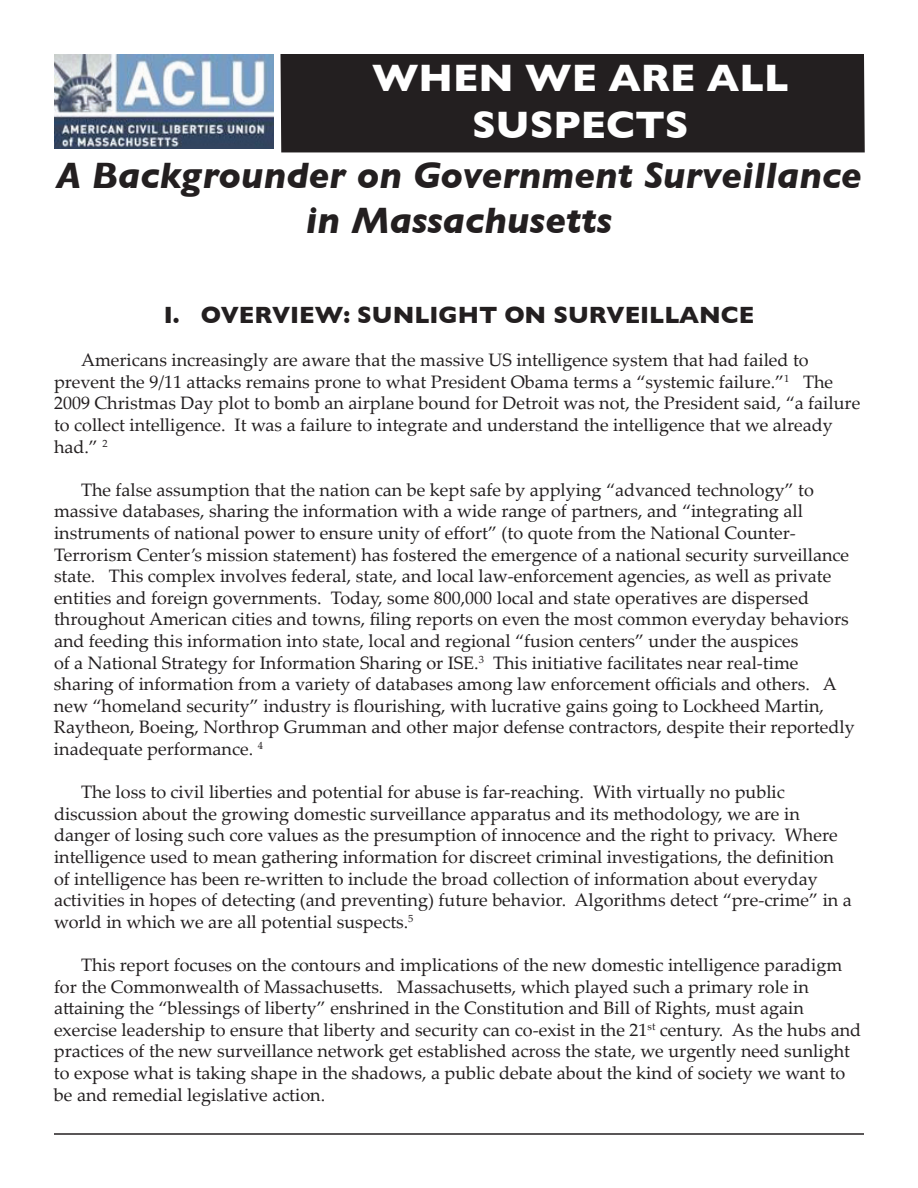
<style>
.page{position:relative;width:918px;height:1188px;background:#fff}
.page>*{position:absolute;margin:0;border:0;box-sizing:border-box;transform-origin:0 0}
.t1{font:700 39px/46.8px "Gill Sans";color:#fff;text-align:center}
.t2{font:italic 700 37.5px/45px "Gill Sans";color:#231f20;text-align:center}
.t3{font:700 24px "Gill Sans";color:#231f20}
.t4{font:18px/21.6px "Palatino Linotype";color:#231f20}
</style>
<div class="page">
<img style="left:54px;top:54px;width:219px;height:94px">
<svg style="left:280px;top:54px;width:585px;height:99px;background:#2c2829"></svg>
<div style="left:297px;top:64px;width:567px;height:80px;background:#231f20"></div>
<hr style="left:54px;top:1133px;width:810px;height:2px;background:#231f20">
<h1 class="t1" style="left:372px;top:54px;width:418px">WHEN WE ARE ALL<br>SUSPECTS</h1>
<h2 class="t2" style="left:56px;top:152px;width:807px">A Backgrounder on Government Surveillance in Massachusetts</h2>
<h3 class="t3" style="left:164px;top:301px;width:592px">I. OVERVIEW: SUNLIGHT ON SURVEILLANCE</h3>
<p class="t4" style="left:54px;top:349px;width:808px;text-indent:27px">Americans increasingly are aware that the massive US intelligence system that had failed to prevent the 9/11 attacks remains prone to what President Obama terms a “systemic failure.”<sup>1</sup> The 2009 Christmas Day plot to bomb an airplane bound for Detroit was not, the President said, “a failure to collect intelligence. It was a failure to integrate and understand the intelligence that we already had.” <sup>2</sup></p>
<p class="t4" style="left:54px;top:478px;width:802px;text-indent:27px">The false assumption that the nation can be kept safe by applying “advanced technology” to massive databases, sharing the information with a wide range of partners, and “integrating all instruments of national power to ensure unity of effort” (to quote from the National Counter-Terrorism Center’s mission statement) has fostered the emergence of a national security surveillance state. This complex involves federal, state, and local law-enforcement agencies, as well as private entities and foreign governments. Today, some 800,000 local and state operatives are dispersed throughout American cities and towns, filing reports on even the most common everyday behaviors and feeding this information into state, local and regional “fusion centers” under the auspices<br>of a National Strategy for Information Sharing or ISE.<sup>3</sup> This initiative facilitates near real-time sharing of information from a variety of databases among law enforcement officials and others. A new “homeland security” industry is flourishing, with lucrative gains going to Lockheed Martin, Raytheon, Boeing, Northrop Grumman and other major defense contractors, despite their reportedly inadequate performance. <sup>4</sup></p>
<p class="t4" style="left:54px;top:781px;width:799px;text-indent:27px">The loss to civil liberties and potential for abuse is far-reaching. With virtually no public discussion about the growing domestic surveillance apparatus and its methodology, we are in danger of losing such core values as the presumption of innocence and the right to privacy. Where intelligence used to mean gathering information for discreet criminal investigations, the definition of intelligence has been re-written to include the broad collection of information about everyday activities in hopes of detecting (and preventing) future behavior. Algorithms detect “pre-crime” in a world in which we are all potential suspects.<sup>5</sup></p>
<p class="t4" style="left:54px;top:953px;width:809px;text-indent:27px">This report focuses on the contours and implications of the new domestic intelligence paradigm for the Commonwealth of Massachusetts. Massachusetts, which played such a primary role in attaining the “blessings of liberty” enshrined in the Constitution and Bill of Rights, must again exercise leadership to ensure that liberty and security can co-exist in the 21<sup>st</sup> century. As the hubs and practices of the new surveillance network get established across the state, we urgently need sunlight to expose what is taking shape in the shadows, a public debate about the kind of society we want to be and remedial legislative action.</p>
</div>
